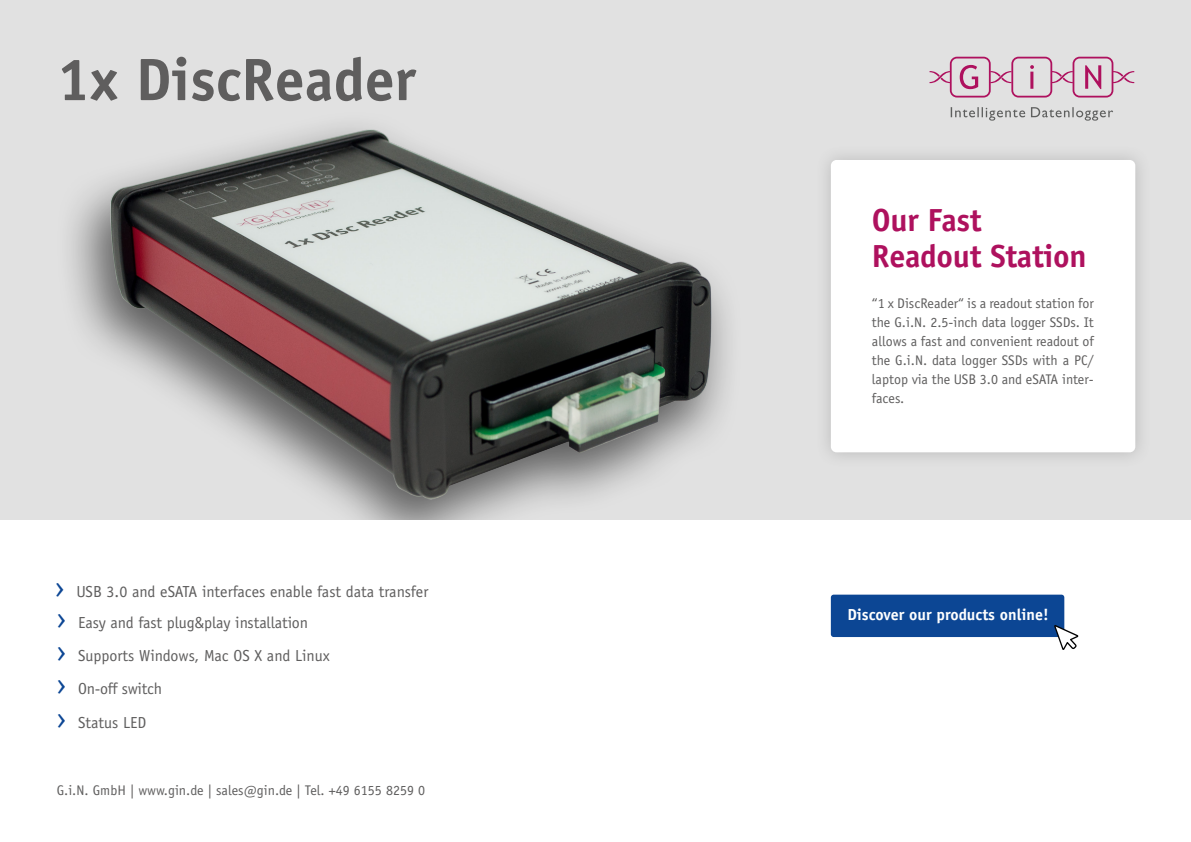
<style>
.page{position:relative;width:1191px;height:842px;background:#fff}
.page>*{position:absolute;margin:0;border:0;box-sizing:border-box;transform-origin:0 0}
.t1{font:700 60px "Officina Sans Std";color:#5f5e5e}
.t2{font:700 32px/36px "Officina Sans Std";letter-spacing:-.01em;color:#ae115e}
.t3{font:16px/33.1px "Officina Sans Std";letter-spacing:-.005em;color:#5f5e5e}
.t4{font:700 16px "Officina Sans Std";color:#fff}
.t5{font:14px/19px "Officina Sans Std";color:#5f5e5e;text-align:justify}
.s1{font-size:30px;color:#0c4694}
</style>
<div class="page">
<div style="left:0;top:0;width:1191px;height:519px;background:#e1e1e1"></div>
<div style="left:54px;top:109px;width:689px;height:410px;background:#000;opacity:.59"></div>
<img style="left:89px;top:109px;width:654px;height:410px">
<div style="left:815px;top:144px;width:336px;height:324px;background:#dbdbdb"></div>
<div style="left:831px;top:160px;width:304px;height:292px;background:#fff;border-radius:6px"></div>
<div style="left:831px;top:595px;width:233px;height:42px;background:#0c4694;border-radius:3px"></div>
<svg style="left:1054px;top:625px;width:24px;height:25px"></svg>
<svg style="left:929px;top:57px;width:205px;height:41px"></svg>
<svg style="left:950px;top:107px;width:163px;height:14px"></svg>
<h1 class="t1" style="left:57px;top:42px;width:360px">1x DiscReader</h1>
<p class="t3" style="left:55px;top:576px;width:375px;line-height:31.4px"><span class="s1">›</span> USB 3.0 and eSATA interfaces enable fast data transfer <span class="s1">›</span> Easy and fast plug&amp;play installation</p>
<p class="t3" style="left:57px;top:639px;width:274px"><span class="s1">›</span> Supports Windows, Mac OS X and Linux <span class="s1">›</span> On-off switch<br><span class="s1">›</span> Status LED</p>
<p class="t5" style="left:57px;top:781px;width:370px">G.i.N. GmbH | www.gin.de | sales@gin.de | Tel. +49 6155 8259 0</p>
<h2 class="t2" style="left:872px;top:201px;width:216px">Our Fast<br>Readout Station</h2>
<p class="t5" style="left:872px;top:294px;width:223px">“1 x DiscReader“ is a readout station for the G.i.N. 2.5-inch data logger SSDs. It allows a fast and convenient readout of the G.i.N. data logger SSDs with a PC/ laptop via the USB 3.0 and eSATA inter&shy;faces.</p>
<p class="t4" style="left:847px;top:604px;width:203px">Discover our products online!</p>
</div>
